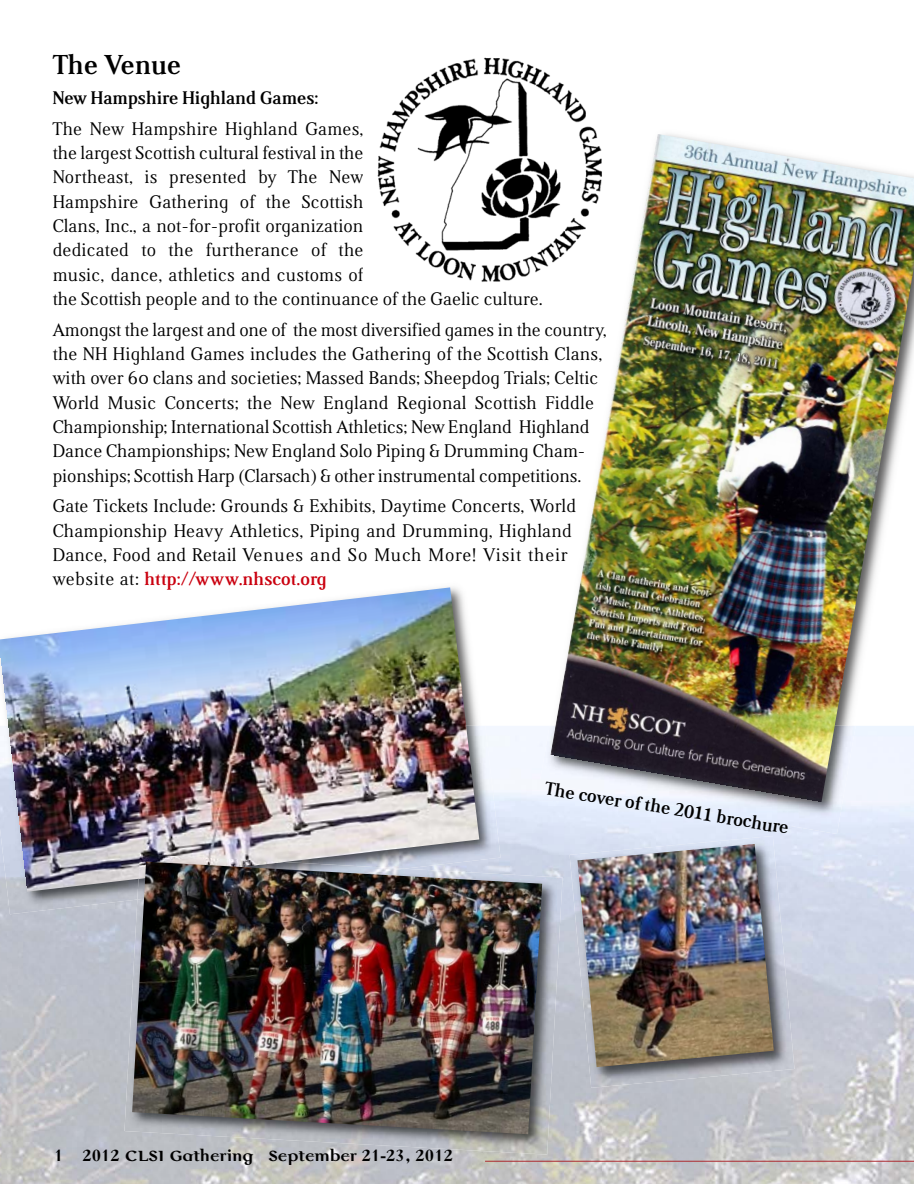
<style>
.page{position:relative;width:914px;height:1184px;background:#fff}
.page>*{position:absolute;margin:0;border:0;box-sizing:border-box;transform-origin:0 0}
.t1{font:700 27px "Alita";color:#000}
.t2{font:18px/24.3px "Alita";color:#000}
.t3{font:700 18px "Alita";color:#000}
.t4{font:700 18px "Colmcille MT Std";color:#000}
.s1{font-weight:700;color:#ca000f}
</style>
<div class="page">
<img style="left:0;top:726px;width:913px;height:458px">
<img style="left:539px;top:726px;width:316px;height:108px">
<img style="left:550px;top:134px;width:363px;height:668px">
<img style="left:377px;top:57px;width:238px;height:233px">
<img style="left:0;top:726px;width:500px;height:188px">
<img style="left:0;top:587px;width:479px;height:306px">
<img style="left:124px;top:869px;width:438px;height:286px">
<img style="left:138px;top:854px;width:146px;height:8px">
<img style="left:132px;top:862px;width:410px;height:272px">
<img style="left:569px;top:836px;width:225px;height:252px">
<img style="left:577px;top:844px;width:196px;height:223px">
<svg style="left:484px;top:1160px;width:429px;height:2px"></svg>
<h1 class="t1" style="left:53px;top:49px;width:130px">The Venue</h1>
<p class="t3" style="left:53px;top:87px;width:267px">New Hampshire Highland Games:</p>
<p class="t2" style="left:53px;top:117px;width:491px">The New Hampshire Highland Games,<br>the largest Scottish cultural festival in the<br>Northeast, is presented by The New<br>Hampshire Gathering of the Scottish<br>Clans, Inc., a not-for-profit organization<br>dedicated to the furtherance of the<br>music, dance, athletics and customs of<br>the Scottish people and to the continuance of the Gaelic culture.</p>
<p class="t2" style="left:53px;top:318px;width:555px">Amongst the largest and one of the most diversified games in the country, the NH Highland Games includes the Gathering of the Scottish Clans, with over 60 clans and societies; Massed Bands; Sheepdog Trials; Celtic World Music Concerts; the New England Regional Scottish Fiddle Championship; International Scottish Athletics; New England Highland Dance Championships; New England Solo Piping &amp; Drumming Cham&shy;pionships; Scottish Harp (Clarsach) &amp; other instrumental competitions.</p>
<p class="t2" style="left:53px;top:494px;width:524px">Gate Tickets Include: Grounds &amp; Exhibits, Daytime Concerts, World Championship Heavy Athletics, Piping and Drumming, Highland Dance, Food and Retail Venues and So Much More! Visit their website at: <span class="s1">http://www.nhscot.org</span></p>
<p class="t3" style="left:546px;top:778px;width:248px;rotate:9deg">The cover of the 2011 brochure</p>
<p class="t4" style="left:54px;top:1148px;width:400px">1 2012 CLSI Gathering September 21-23, 2012</p>
</div>
